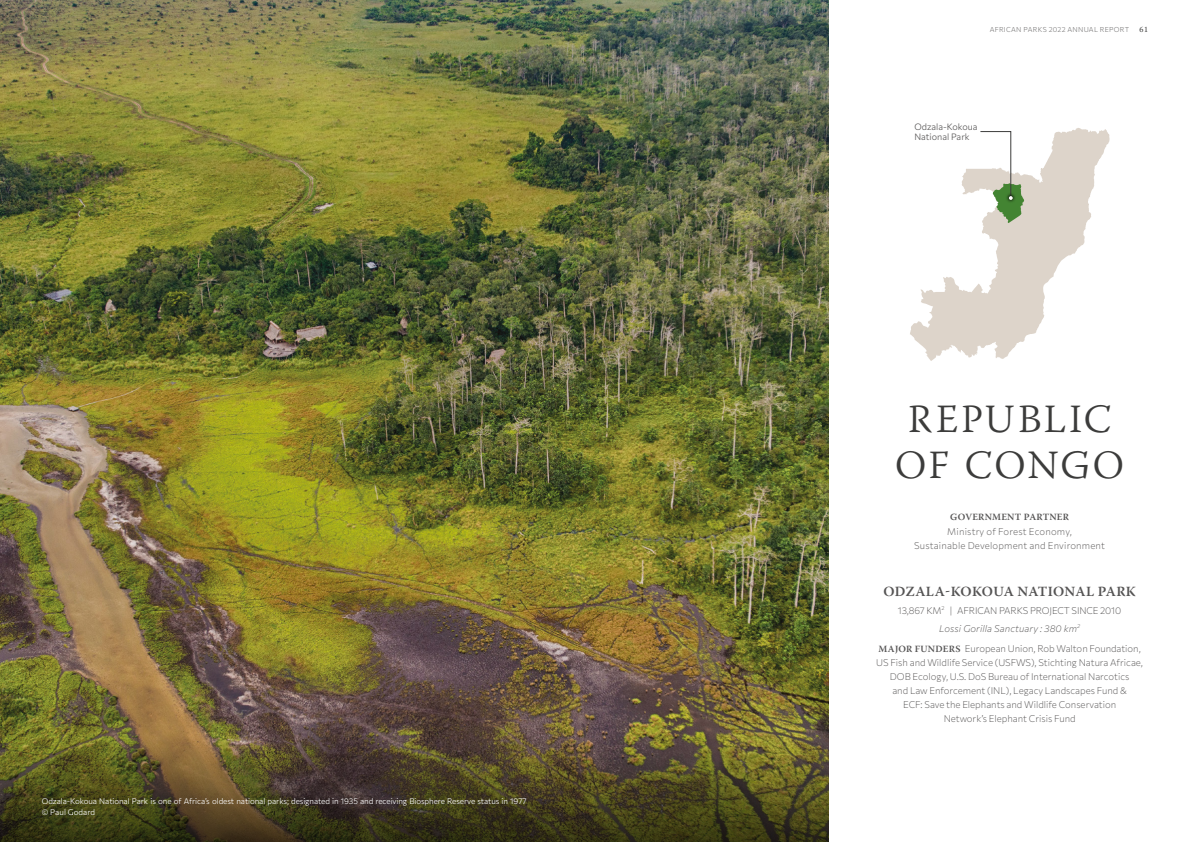
<style>
.page{position:relative;width:1191px;height:842px;background:#fff}
.page>*{position:absolute;margin:0;border:0;box-sizing:border-box;transform-origin:0 0}
.t1{font:300 40px/46.4px "Warnock Pro";letter-spacing:.06em;color:#3c3c3b;text-align:center}
.t2{font:600 14px "Warnock Pro";letter-spacing:.02em;color:#555454}
.t3{font:100 9.5px/14px "Commissioner";color:#555454;text-align:center}
.t4{font:100 9.5px/14px "Commissioner";letter-spacing:.02em;color:#555454;text-align:center}
.t5{font:600 9.5px "Warnock Pro";letter-spacing:.025em;color:#555454}
.t6{font:100 9px/10.8px "Commissioner";color:#555454}
.t7{font:100 8px/11px "Commissioner";letter-spacing:-.01em;color:#fff}
.t8{font:8px "Warnock Pro";color:#3c3c3b}
.t9{font:100 7px "Commissioner";letter-spacing:.04em;color:#818080}
.s1{font-family:"Warnock Pro";font-weight:600}
</style>
<div class="page">
<img style="left:0;top:0;width:828px;height:697px">
<img style="left:0;top:697px;width:828px;height:145px">
<svg style="left:910px;top:128px;width:199px;height:233px"></svg>
<svg style="left:980px;top:131px;width:44px;height:92px"></svg>
<p class="t7" style="left:42px;top:795px;width:486px">Odzala-Kokoua National Park is one of Africa’s oldest national parks; designated in 1935 and receiving Biosphere Reserve status in 1977 © Paul Godard</p>
<p class="t9" style="left:989px;top:24px;width:141px">AFRICAN PARKS 2022 ANNUAL REPORT</p>
<p class="t8" style="left:1139px;top:24px;width:10px">61</p>
<p class="t6" style="left:914px;top:120px;width:65px">Odzala-Kokoua<br>National Park</p>
<h1 class="t1" style="left:895px;top:395px;width:230px">REPUBLIC<br>OF CONGO</h1>
<p class="t5" style="left:950px;top:511px;width:120px">GOVERNMENT PARTNER</p>
<p class="t4" style="left:914px;top:524px;width:192px">Ministry of Forest Economy,<br>Sustainable Development and Environment</p>
<h2 class="t2" style="left:883px;top:583px;width:254px">ODZALA-KOKOUA NATIONAL PARK</h2>
<p class="t3" style="left:898px;top:600px;width:225px;line-height:18px">13,867 KM<sup>2</sup> | AFRICAN PARKS PROJECT SINCE 2010<br>Lossi Gorilla Sanctuary : 380 km<sup>2</sup></p>
<p class="t3" style="left:876px;top:640px;width:268px"><span class="s1">MAJOR FUNDERS</span> European Union, Rob Walton Foundation, US Fish and Wildlife Service (USFWS), Stichting Natura Africae, DOB Ecology, U.S. DoS Bureau of International Narcotics<br>and Law Enforcement (INL), Legacy Landscapes Fund &amp;<br>ECF: Save the Elephants and Wildlife Conservation<br>Network’s Elephant Crisis Fund</p>
</div>
